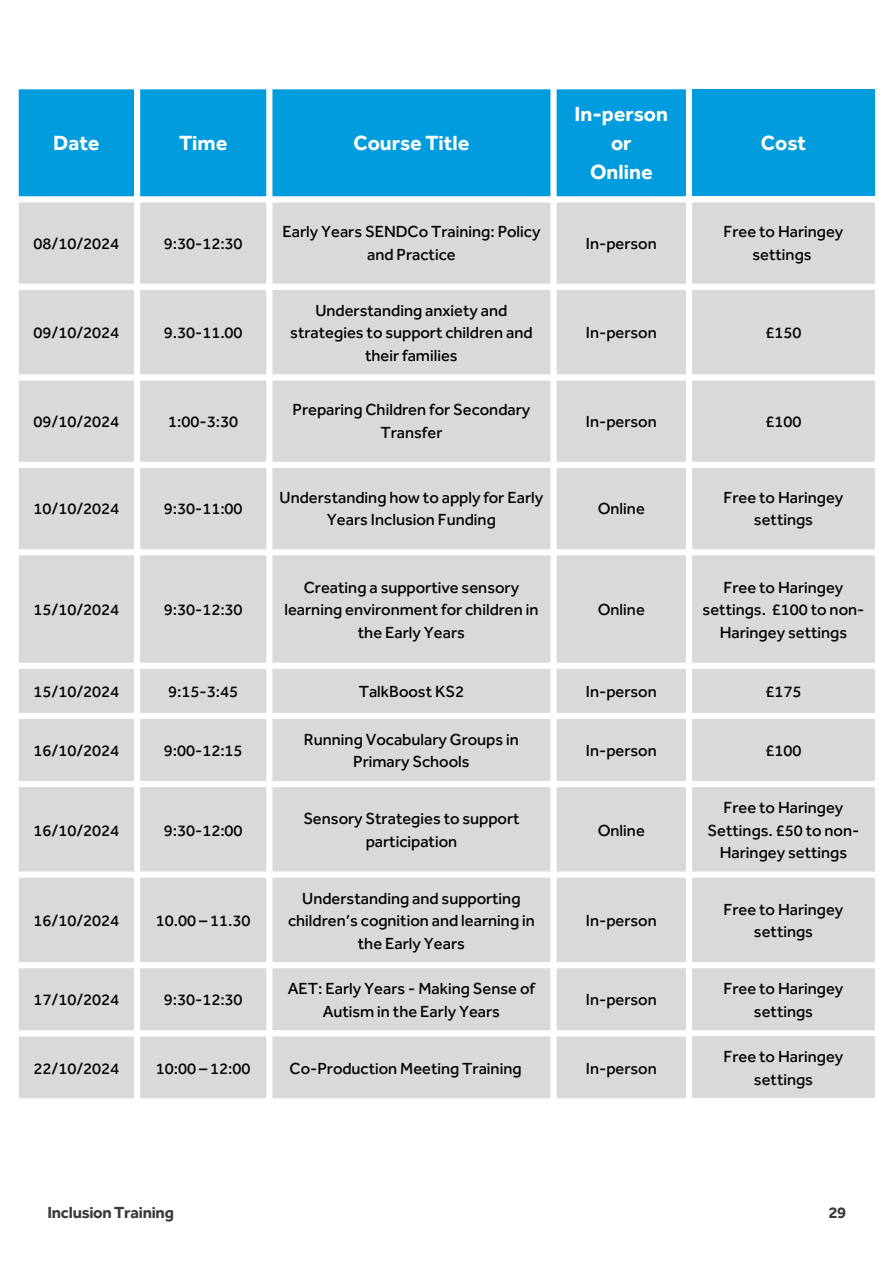
<style>
.page{position:relative;width:894px;height:1264px;background:#fff}
.page>*{position:absolute;margin:0;border:0;box-sizing:border-box;transform-origin:0 0}
.t1{font:700 21.15px/29.2px "Effra Trial";color:#fff;text-align:center}
.t2{font:500 16.5px/22.5px "Effra Trial";color:#000;text-align:center}
.t3{font:700 16.5px "Effra Trial";letter-spacing:-.015em;color:#3d3935}
</style>
<div class="page">
<div style="left:19px;top:89px;width:666px;height:107px;background:#009cde"></div>
<div style="left:19px;top:787px;width:855px;height:84px;background:#d9d9d9"></div>
<div style="left:692px;top:1036px;width:182px;height:62px;background:#d9d9d9"></div>
<div style="left:692px;top:719px;width:182px;height:62px;background:#d9d9d9"></div>
<svg style="left:19px;top:202px;width:855px;height:510px;background:#dcdcdc"></svg>
<div style="left:19px;top:719px;width:666px;height:62px;background:#d9d9d9"></div>
<div style="left:692px;top:89px;width:182px;height:107px;background:#009cde"></div>
<div style="left:19px;top:877px;width:855px;height:85px;background:#d9d9d9"></div>
<div style="left:19px;top:968px;width:855px;height:62px;background:#d9d9d9"></div>
<div style="left:19px;top:1036px;width:666px;height:62px;background:#d9d9d9"></div>
<p class="t1" style="left:53px;top:128px;width:48px">Date</p>
<p class="t1" style="left:179px;top:128px;width:50px">Time</p>
<p class="t1" style="left:353px;top:128px;width:117px">Course Title</p>
<p class="t1" style="left:574px;top:99px;width:95px">In-person or<br>Online</p>
<p class="t1" style="left:760px;top:128px;width:47px">Cost</p>
<p class="t2" style="left:33px;top:232px;width:87px">08/10/2024</p>
<p class="t2" style="left:164px;top:232px;width:80px">9:30-12:30</p>
<p class="t2" style="left:282px;top:220px;width:259px">Early Years SENDCo Training: Policy and Practice</p>
<p class="t2" style="left:585px;top:232px;width:72px">In-person</p>
<p class="t2" style="left:723px;top:220px;width:121px">Free to Haringey settings</p>
<p class="t2" style="left:33px;top:321px;width:87px">09/10/2024</p>
<p class="t2" style="left:164px;top:321px;width:80px">9.30-11.00</p>
<p class="t2" style="left:290px;top:299px;width:244px">Understanding anxiety and strategies to support children and their families</p>
<p class="t2" style="left:585px;top:321px;width:72px">In-person</p>
<p class="t2" style="left:765px;top:321px;width:37px">£150</p>
<p class="t2" style="left:33px;top:410px;width:87px">09/10/2024</p>
<p class="t2" style="left:168px;top:410px;width:71px">1:00-3:30</p>
<p class="t2" style="left:292px;top:398px;width:239px">Preparing Children for Secondary<br>Transfer</p>
<p class="t2" style="left:585px;top:410px;width:72px">In-person</p>
<p class="t2" style="left:765px;top:410px;width:37px">£100</p>
<p class="t2" style="left:33px;top:497px;width:87px">10/10/2024</p>
<p class="t2" style="left:164px;top:497px;width:80px">9:30-11:00</p>
<p class="t2" style="left:279px;top:486px;width:265px">Understanding how to apply for Early<br>Years Inclusion Funding</p>
<p class="t2" style="left:597px;top:497px;width:49px">Online</p>
<p class="t2" style="left:723px;top:486px;width:121px">Free to Haringey settings</p>
<p class="t2" style="left:33px;top:598px;width:87px">15/10/2024</p>
<p class="t2" style="left:164px;top:598px;width:80px">9:30-12:30</p>
<p class="t2" style="left:284px;top:575px;width:256px">Creating a supportive sensory learning environment for children in the Early Years</p>
<p class="t2" style="left:597px;top:598px;width:49px">Online</p>
<p class="t2" style="left:702px;top:575px;width:163px">Free to Haringey settings. £100 to non-<br>Haringey settings</p>
<p class="t2" style="left:33px;top:680px;width:87px">15/10/2024</p>
<p class="t2" style="left:168px;top:680px;width:71px">9:15-3:45</p>
<p class="t2" style="left:358px;top:680px;width:107px">TalkBoost KS2</p>
<p class="t2" style="left:585px;top:680px;width:72px">In-person</p>
<p class="t2" style="left:765px;top:680px;width:37px">£175</p>
<p class="t2" style="left:33px;top:739px;width:87px">16/10/2024</p>
<p class="t2" style="left:164px;top:739px;width:80px">9:00-12:15</p>
<p class="t2" style="left:304px;top:728px;width:216px">Running Vocabulary Groups in<br>Primary Schools</p>
<p class="t2" style="left:585px;top:739px;width:72px">In-person</p>
<p class="t2" style="left:765px;top:739px;width:37px">£100</p>
<p class="t2" style="left:33px;top:818px;width:87px">16/10/2024</p>
<p class="t2" style="left:164px;top:818px;width:80px">9:30-12:00</p>
<p class="t2" style="left:303px;top:807px;width:218px">Sensory Strategies to support participation</p>
<p class="t2" style="left:597px;top:818px;width:49px">Online</p>
<p class="t2" style="left:707px;top:796px;width:153px">Free to Haringey<br>Settings. £50 to non-<br>Haringey settings</p>
<p class="t2" style="left:33px;top:909px;width:87px">16/10/2024</p>
<p class="t2" style="left:156px;top:909px;width:96px">10.00 – 11.30</p>
<p class="t2" style="left:288px;top:886px;width:248px">Understanding and supporting children’s cognition and learning in the Early Years</p>
<p class="t2" style="left:585px;top:909px;width:72px">In-person</p>
<p class="t2" style="left:723px;top:898px;width:121px">Free to Haringey settings</p>
<p class="t2" style="left:33px;top:988px;width:87px">17/10/2024</p>
<p class="t2" style="left:164px;top:988px;width:80px">9:30-12:30</p>
<p class="t2" style="left:288px;top:977px;width:249px">AET: Early Years - Making Sense of<br>Autism in the Early Years</p>
<p class="t2" style="left:585px;top:988px;width:72px">In-person</p>
<p class="t2" style="left:723px;top:977px;width:121px">Free to Haringey settings</p>
<p class="t2" style="left:33px;top:1056px;width:87px">22/10/2024</p>
<p class="t2" style="left:156px;top:1056px;width:96px">10:00 – 12:00</p>
<p class="t2" style="left:289px;top:1056px;width:233px">Co-Production Meeting Training</p>
<p class="t2" style="left:585px;top:1056px;width:72px">In-person</p>
<p class="t2" style="left:723px;top:1045px;width:121px">Free to Haringey settings</p>
<p class="t3" style="left:47px;top:1203px;width:128px">Inclusion Training</p>
<p class="t3" style="left:828px;top:1203px;width:19px">29</p>
</div>
